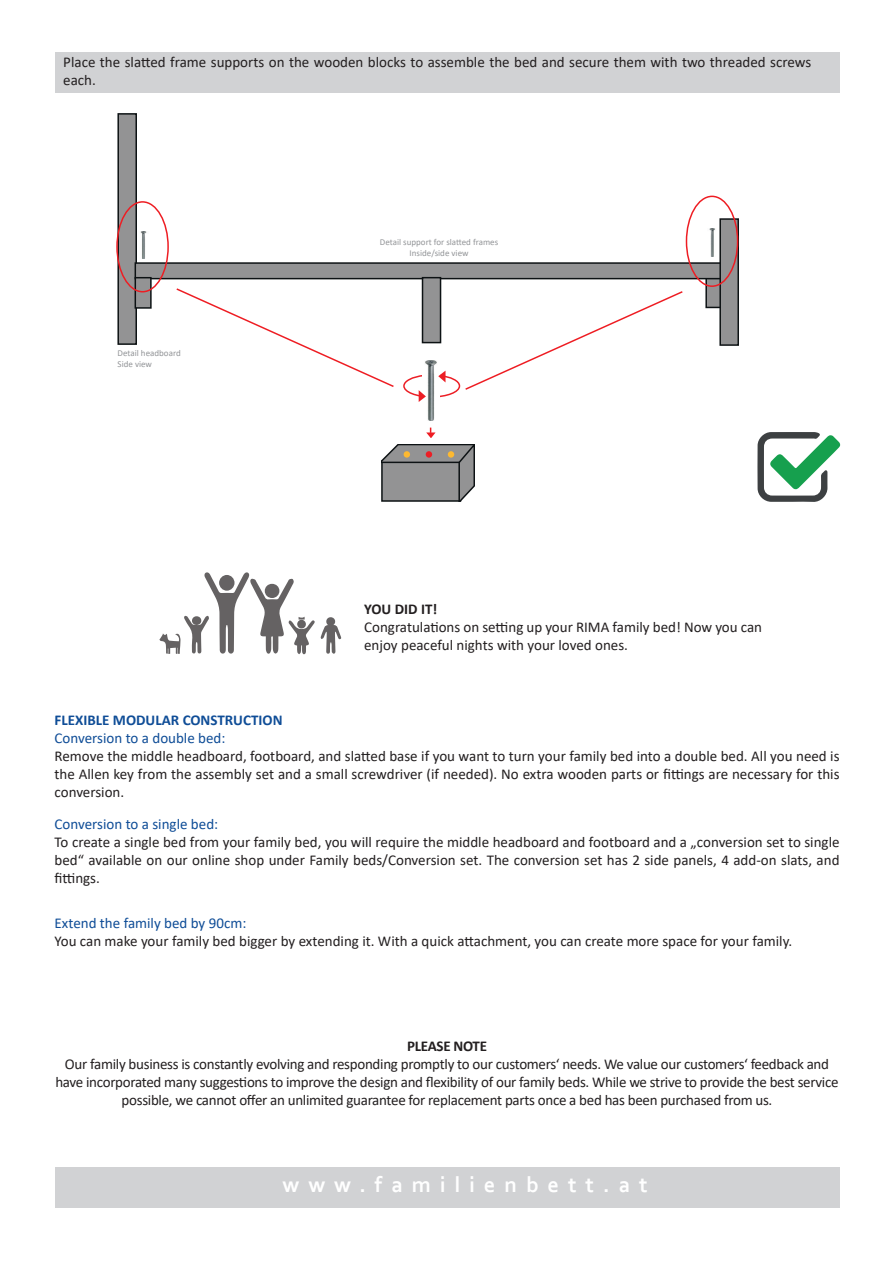
<style>
.page{position:relative;width:893px;height:1263px;background:#fff}
.page>*{position:absolute;margin:0;border:0;box-sizing:border-box;transform-origin:0 0}
.t1{font:700 22.5px "Corbel";letter-spacing:.4em;color:#fff}
.t2{font:15px/18px "Calibri";letter-spacing:-.01em;color:#231f20}
.t3{font:15px "Calibri";color:#0f4d97}
.t4{font:700 15px "Calibri";color:#0f4d97}
.t5{font:700 15px "Calibri";letter-spacing:-.02em;color:#231f20}
.t6{font:9px/10.8px "Calibri";color:#939598}
</style>
<div class="page">
<div style="left:55px;top:1167px;width:785px;height:40px;background:#d1d2d4"></div>
<div style="left:55px;top:52px;width:785px;height:41px;background:#d1d2d4"></div>
<svg style="left:757px;top:432px;width:84px;height:70px"></svg>
<img style="left:709px;top:229px;width:6px;height:27px">
<img style="left:140px;top:231px;width:7px;height:27px">
<div style="left:705px;top:276px;width:17px;height:32px;background:#939394;border:2px solid #0d1214"></div>
<div style="left:117px;top:113px;width:20px;height:232px;background:#939394;border:2px solid #0d1214"></div>
<div style="left:135px;top:262px;width:587px;height:17px;background:#939394;border:2px solid #0d1214"></div>
<div style="left:135px;top:277px;width:17px;height:32px;background:#939394;border:2px solid #0d1214"></div>
<div style="left:719px;top:218px;width:20px;height:128px;background:#939394;border:2px solid #0d1214"></div>
<div style="left:116px;top:201px;width:53px;height:91px;border:2px solid #ee1d23;border-radius:50%"></div>
<div style="left:422px;top:277px;width:19px;height:66px;background:#939394;border:2px solid #0d1214"></div>
<img style="left:427px;top:402px;width:7px;height:19px">
<svg style="left:176px;top:288px;width:218px;height:99px"></svg>
<div style="left:686px;top:196px;width:52px;height:91px;border:2px solid #ee1d23;border-radius:50%"></div>
<svg style="left:403px;top:290px;width:280px;height:112px"></svg>
<svg style="left:381px;top:428px;width:94px;height:74px"></svg>
<div style="left:395px;top:438px;width:88px;height:6px;background:#fff"></div>
<div style="left:404px;top:451px;width:6px;height:7px;background:#fdb931;border-radius:50%"></div>
<div style="left:448px;top:451px;width:6px;height:7px;background:#fdb931;border-radius:50%"></div>
<div style="left:426px;top:451px;width:6px;height:7px;background:#ec1e25;border-radius:50%"></div>
<svg style="left:159px;top:572px;width:183px;height:82px"></svg>
<p class="t2" style="left:63px;top:53px;width:749px">Place the slatted frame supports on the wooden blocks to assemble the bed and secure them with two threaded screws each.</p>
<p class="t6" style="left:118px;top:348px;width:65px">Detail headboard<br>Side view</p>
<p class="t6" style="left:380px;top:236px;width:120px;text-align:center">Detail support for slatted frames<br>Inside/side view</p>
<p class="t5" style="left:364px;top:599px;width:75px">YOU DID IT!</p>
<p class="t2" style="left:364px;top:618px;width:399px">Congratulations on setting up your RIMA family bed! Now you can enjoy peaceful nights with your loved ones.</p>
<p class="t4" style="left:55px;top:709px;width:229px">FLEXIBLE MODULAR CONSTRUCTION</p>
<p class="t3" style="left:55px;top:727px;width:172px">Conversion to a double bed:</p>
<p class="t2" style="left:55px;top:746px;width:786px;text-align:justify">Remove the middle headboard, footboard, and slatted base if you want to turn your family bed into a double bed. All you need is the Allen key from the assembly set and a small screwdriver (if needed). No extra wooden parts or fittings are necessary for this conversion.</p>
<p class="t3" style="left:55px;top:813px;width:165px">Conversion to a single bed:</p>
<p class="t2" style="left:55px;top:832px;width:786px;text-align:justify">To create a single bed from your family bed, you will require the middle headboard and footboard and a „conversion set to single bed“ available on our online shop under Family beds/Conversion set. The conversion set has 2 side panels, 4 add-on slats, and fittings.</p>
<p class="t3" style="left:55px;top:913px;width:193px">Extend the family bed by 90cm:</p>
<p class="t2" style="left:55px;top:932px;width:739px">You can make your family bed bigger by extending it. With a quick attachment, you can create more space for your family.</p>
<p class="t5" style="left:407px;top:1036px;width:81px">PLEASE NOTE</p>
<p class="t2" style="left:55px;top:1055px;width:785px;text-align:center">Our family business is constantly evolving and responding promptly to our customers‘ needs. We value our customers‘ feedback and have incorporated many suggestions to improve the design and flexibility of our family beds. While we strive to provide the best service possible, we cannot offer an unlimited guarantee for replacement parts once a bed has been purchased from us.</p>
<h1 class="t1" style="left:282px;top:1171px;width:367px">www.familienbett.at</h1>
</div>
